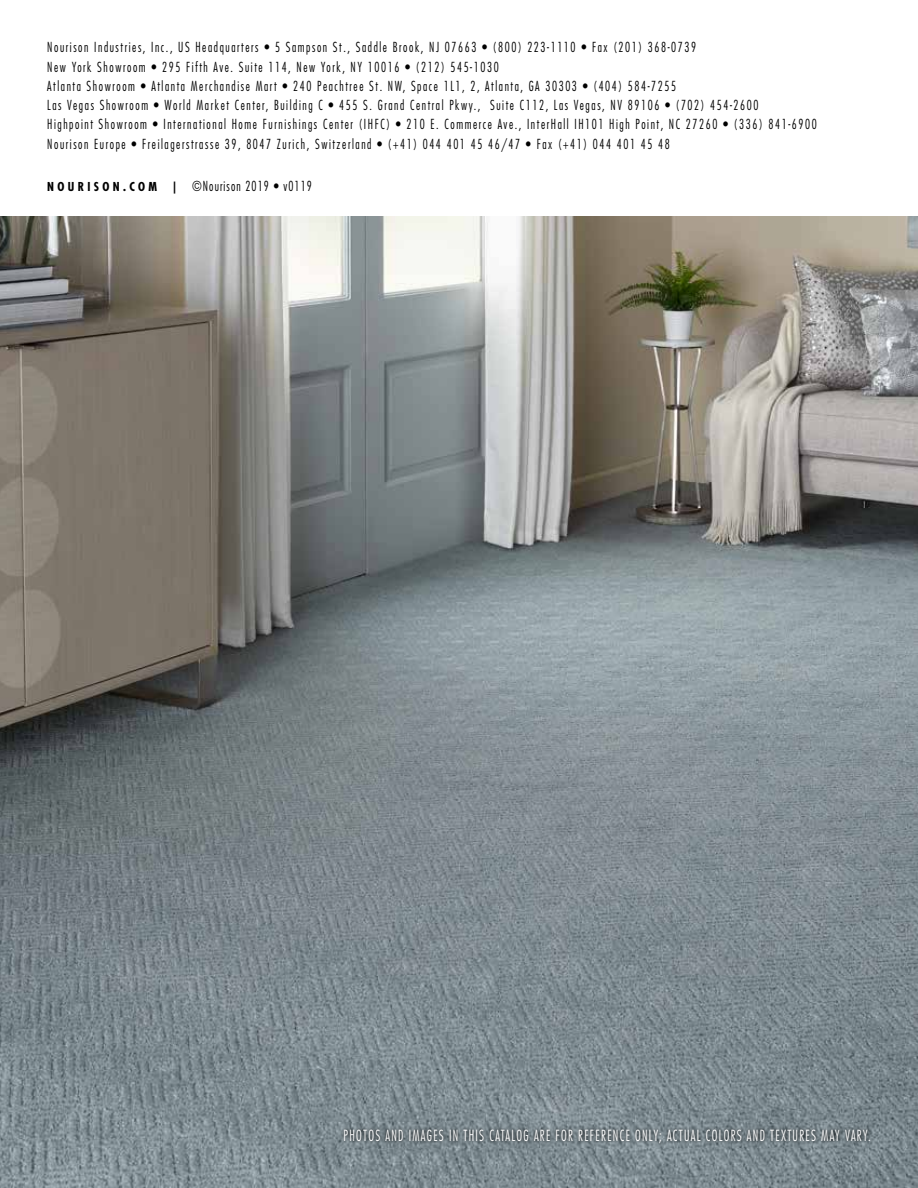
<style>
.page{position:relative;width:918px;height:1188px;background:#fff}
.page>*{position:absolute;margin:0;border:0;box-sizing:border-box;transform-origin:0 0}
.t1{font:300 condensed 15px "Futura Std";letter-spacing:.1em;color:#fff;scale:.85 1}
.t2{font:300 condensed 13.5px/19.4px "Futura Std";letter-spacing:.13em;color:#000;scale:.9 1}
.t3{font:300 condensed 13.5px "Futura Std";letter-spacing:.09em;color:#000;scale:.9 1}
.t4{font:700 condensed 12px "Futura Std";letter-spacing:.28em;color:#000}
.s1{font-weight:700;font-size:12px}
</style>
<div class="page">
<img style="left:0;top:216px;width:918px;height:972px">
<svg style="left:341px;top:1126px;width:533px;height:21px;background:#6a767b"></svg>
<p class="t2" style="left:47px;top:38px;width:857px">Nourison Industries, Inc., US Headquarters • 5 Sampson St., Saddle Brook, NJ 07663 • (800) 223-1110 • Fax (201) 368-0739<br>New York Showroom • 295 Fifth Ave. Suite 114, New York, NY 10016 • (212) 545-1030<br>Atlanta Showroom • Atlanta Merchandise Mart • 240 Peachtree St. NW, Space 1L1, 2, Atlanta, GA 30303 • (404) 584-7255<br>Las Vegas Showroom • World Market Center, Building C • 455 S. Grand Central Pkwy., Suite C112, Las Vegas, NV 89106 • (702) 454-2600<br>Highpoint Showroom • International Home Furnishings Center (IHFC) • 210 E. Commerce Ave., InterHall IH101 High Point, NC 27260 • (336) 841-6900<br>Nourison Europe • Freilagerstrasse 39, 8047 Zurich, Switzerland • (+41) 044 401 45 46/47 • Fax (+41) 044 401 45 48</p>
<p class="t4" style="left:47px;top:179px;width:111px">NOURISON.COM</p>
<p class="t3" style="left:173px;top:178px;width:156px"><span class="s1">|</span> ©Nourison 2019 • v0119</p>
<p class="t1" style="left:344px;top:1126px;width:622px">PHOTOS AND IMAGES IN THIS CATALOG ARE FOR REFERENCE ONLY; ACTUAL COLORS AND TEXTURES MAY VARY.</p>
</div>
